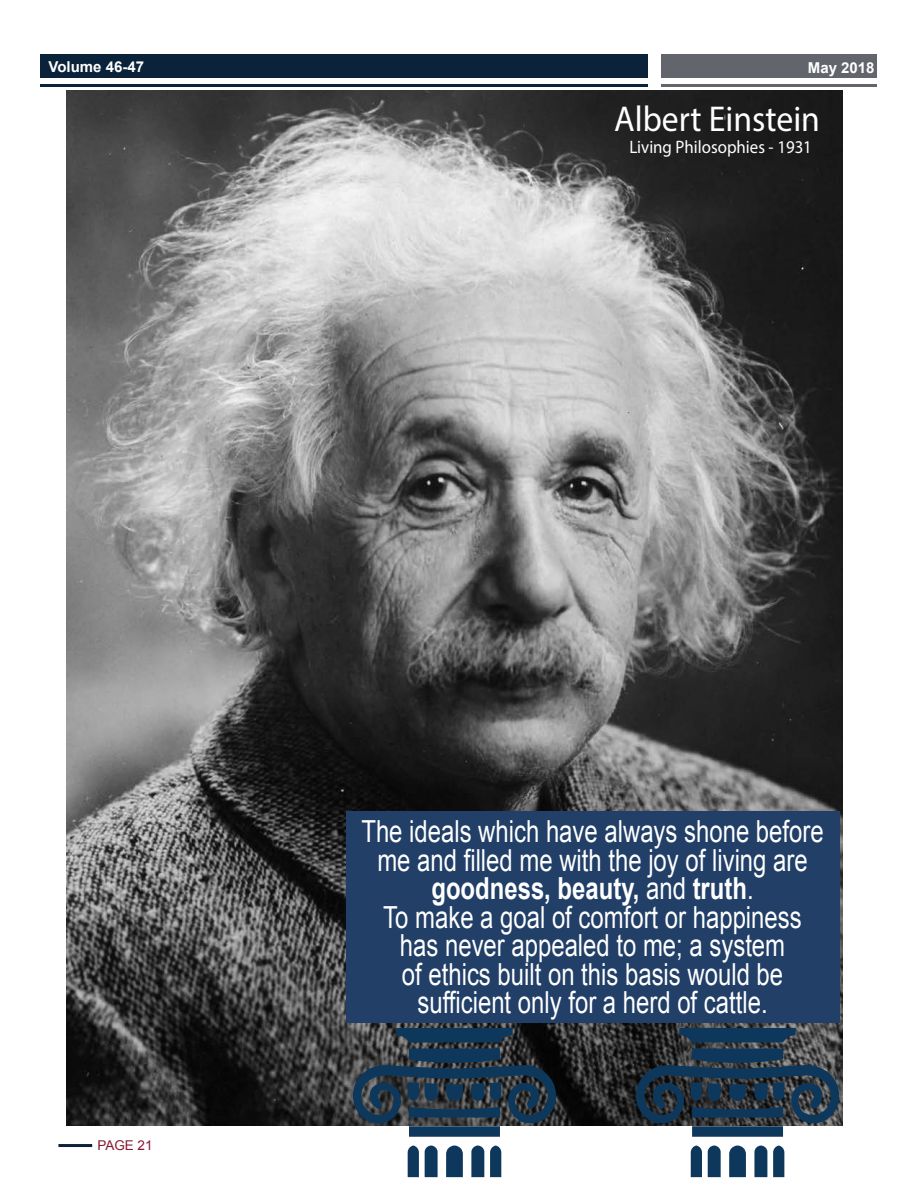
<style>
.page{position:relative;width:918px;height:1188px;background:#fff}
.page>*{position:absolute;margin:0;border:0;box-sizing:border-box;transform-origin:0 0}
.t1{font:36px "Myriad Pro";color:#fff;scale:.94 1}
.t2{font:30.45px/28.5px "Arial";color:#fff;text-align:center;scale:.79 1}
.t3{font:18px "Myriad Pro";color:#fff;scale:.94 1}
.t4{font:700 15px "Arial";color:#fff}
.t5{font:13.5px "Arial";color:#871930}
.s1{font-weight:700}
</style>
<div class="page">
<div style="left:40px;top:54px;width:608px;height:24px;background:#0b233a"></div>
<div style="left:662px;top:54px;width:216px;height:24px;background:#63656d"></div>
<hr style="left:40px;top:84px;width:608px;height:3px;background:#0b233a">
<hr style="left:662px;top:84px;width:216px;height:3px;background:#63656d">
<img style="left:66px;top:90px;width:777px;height:1035px">
<svg style="left:353px;top:1028px;width:203px;height:109px;background:#324453"></svg>
<svg style="left:490px;top:1146px;width:11px;height:31px"></svg>
<svg style="left:471px;top:1146px;width:13px;height:31px"></svg>
<svg style="left:446px;top:1146px;width:17px;height:31px"></svg>
<svg style="left:425px;top:1146px;width:13px;height:31px"></svg>
<svg style="left:408px;top:1146px;width:11px;height:31px"></svg>
<div style="left:346px;top:811px;width:493px;height:212px;background:#213f67"></div>
<svg style="left:636px;top:1028px;width:203px;height:109px;background:#334554"></svg>
<svg style="left:773px;top:1146px;width:11px;height:31px"></svg>
<svg style="left:754px;top:1146px;width:13px;height:31px"></svg>
<svg style="left:729px;top:1146px;width:17px;height:31px"></svg>
<svg style="left:708px;top:1146px;width:13px;height:31px"></svg>
<svg style="left:691px;top:1146px;width:11px;height:31px"></svg>
<hr style="left:58px;top:1144px;width:34px;height:3px;background:#0b233a">
<p class="t4" style="left:49px;top:57px;width:97px">Volume 46-47</p>
<p class="t4" style="left:808px;top:57px;width:68px">May 2018</p>
<p class="t1" style="left:614px;top:97px;width:220px">Albert Einstein</p>
<p class="t3" style="left:629px;top:136px;width:196px">Living Philosophies - 1931</p>
<p class="t5" style="left:97px;top:1137px;width:57px">PAGE 21</p>
<p class="t2" style="left:361px;top:818px;width:587px">The ideals which have always shone before me and filled me with the joy of living are <span class="s1">goodness, beauty,</span> and <span class="s1">truth</span>.<br>To make a goal of comfort or happiness has never appealed to me; a system<br>of ethics built on this basis would be sufficient only for a herd of cattle.</p>
</div>
